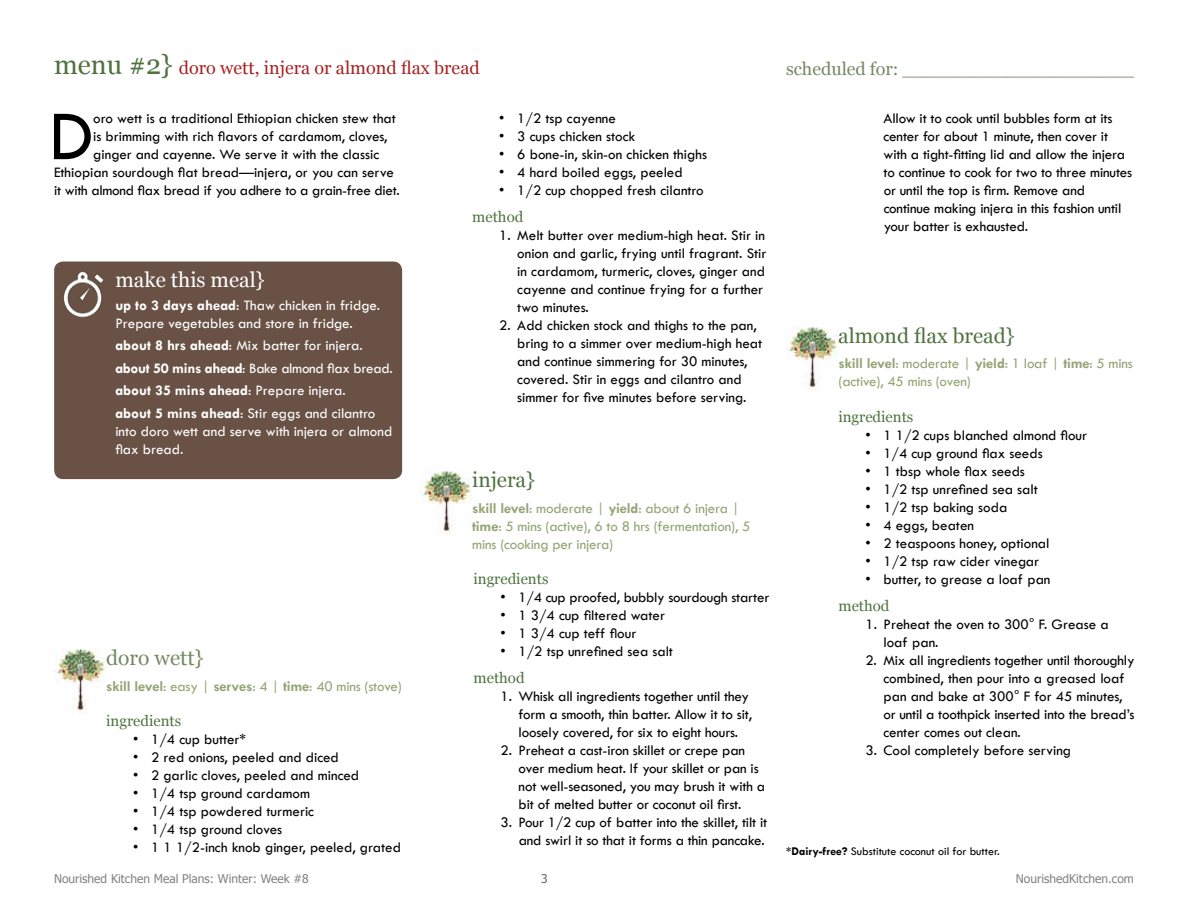
<style>
.page{position:relative;width:1188px;height:918px;background:#fff}
.page>*{position:absolute;margin:0;border:0;box-sizing:border-box;transform-origin:0 0}
.t1{font:72.9px "Tw Cen";color:#000}
.t2{font:21px "Georgia";color:#50723f}
.t3{font:21px "Georgia";color:#fff}
.t4{font:21px "Georgia";color:#748a63}
.t5{font:18px "Georgia";color:#a72123}
.t6{font:18px "Georgia";color:#748a63}
.t7{font:15px/18px "Tw Cen";color:#000}
.t8{font:15px/22.5px "Tw Cen";color:#fff}
.t9{font:15px/18px "Tw Cen";letter-spacing:-.01em;color:#94a575}
.t10{font:15px "Georgia";color:#50723f}
.t11{font:15px "Tw Cen";letter-spacing:-.02em;color:#000}
.t12{font:12px "Tahoma";color:#808285}
.t13{font:12px "Tw Cen";color:#000}
.t14{font:12px "Tahoma";color:#636466}
.s1{font-size:27px;color:#50723f}
.s2{font-weight:700}
</style>
<div class="page">
<div style="left:54px;top:262px;width:348px;height:217px;background:#695245;border-radius:9px"></div>
<img style="left:54px;top:266px;width:50px;height:63px">
<img style="left:54px;top:650px;width:52px;height:63px">
<img style="left:420px;top:471px;width:52px;height:64px">
<img style="left:786px;top:327px;width:52px;height:64px">
<p class="t5" style="left:54px;top:57px;width:427px"><span class="s1">menu #2}</span> doro wett, injera or almond flax bread</p>
<h1 class="t1" style="left:49px;top:92px;width:46px">D</h1>
<p class="t7" style="left:93px;top:109px;width:304px">oro wett is a traditional Ethiopian chicken stew that</p>
<p class="t7" style="left:93px;top:127px;width:296px">is brimming with rich flavors of cardamom, cloves,</p>
<p class="t7" style="left:93px;top:145px;width:288px">ginger and cayenne. We serve it with the classic</p>
<p class="t7" style="left:54px;top:163px;width:341px">Ethiopian sourdough flat bread—injera, or you can serve</p>
<p class="t11" style="left:54px;top:181px;width:347px">it with almond flax bread if you adhere to a grain-free diet.</p>
<h2 class="t3" style="left:115px;top:267px;width:151px">make this meal}</h2>
<p class="t8" style="left:115px;top:296px;width:266px;line-height:18px"><span class="s2">up to 3 days ahead</span>: Thaw chicken in fridge.<br>Prepare vegetables and store in fridge.</p>
<p class="t8" style="left:115px;top:334px;width:279px"><span class="s2">about 8 hrs ahead</span>: Mix batter for injera. <span class="s2">about 50 mins ahead</span>: Bake almond flax bread. <span class="s2">about 35 mins ahead</span>: Prepare injera.<br><span class="s2">about 5 mins ahead</span>: Stir eggs and cilantro</p>
<p class="t8" style="left:115px;top:422px;width:278px;line-height:18px">into doro wett and serve with injera or almond flax bread.</p>
<h2 class="t4" style="left:106px;top:645px;width:99px">doro wett}</h2>
<p class="t9" style="left:106px;top:677px;width:297px"><span class="s2">skill level</span>: easy | <span class="s2">serves</span>: 4 | <span class="s2">time</span>: 40 mins (stove)</p>
<p class="t10" style="left:106px;top:712px;width:77px">ingredients</p>
<p class="t7" style="left:133px;top:730px;width:115px">• 1/4 cup butter*</p>
<p class="t7" style="left:133px;top:748px;width:207px">• 2 red onions, peeled and diced</p>
<p class="t7" style="left:133px;top:766px;width:228px">• 2 garlic cloves, peeled and minced</p>
<p class="t7" style="left:133px;top:784px;width:178px">• 1/4 tsp ground cardamom</p>
<p class="t7" style="left:133px;top:802px;width:182px">• 1/4 tsp powdered turmeric</p>
<p class="t7" style="left:133px;top:820px;width:151px">• 1/4 tsp ground cloves</p>
<p class="t7" style="left:133px;top:838px;width:269px">• 1 1 1/2-inch knob ginger, peeled, grated</p>
<p class="t7" style="left:499px;top:109px;width:118px">• 1/2 tsp cayenne</p>
<p class="t7" style="left:499px;top:127px;width:138px">• 3 cups chicken stock</p>
<p class="t7" style="left:499px;top:145px;width:209px">• 6 bone-in, skin-on chicken thighs</p>
<p class="t7" style="left:499px;top:163px;width:185px">• 4 hard boiled eggs, peeled</p>
<p class="t7" style="left:499px;top:181px;width:206px">• 1/2 cup chopped fresh cilantro</p>
<p class="t10" style="left:472px;top:208px;width:53px">method</p>
<p class="t7" style="left:517px;top:226px;width:251px;text-indent:-18px">1. Melt butter over medium-high heat. Stir in onion and garlic, frying until fragrant. Stir in cardamom, turmeric, cloves, ginger and cayenne and continue frying for a further two minutes.</p>
<p class="t7" style="left:517px;top:316px;width:246px;text-indent:-18px">2. Add chicken stock and thighs to the pan, bring to a simmer over medium-high heat and continue simmering for 30 minutes, covered. Stir in eggs and cilantro and simmer for five minutes before serving.</p>
<h2 class="t2" style="left:472px;top:467px;width:65px">injera}</h2>
<p class="t9" style="left:472px;top:499px;width:280px"><span class="s2">skill level</span>: moderate | <span class="s2">yield</span>: about 6 injera | <span class="s2">time</span>: 5 mins (active), 6 to 8 hrs (fermentation), 5 mins (cooking per injera)</p>
<p class="t10" style="left:473px;top:570px;width:77px">ingredients</p>
<p class="t7" style="left:500px;top:588px;width:270px">• 1/4 cup proofed, bubbly sourdough starter</p>
<p class="t7" style="left:500px;top:606px;width:166px">• 1 3/4 cup filtered water</p>
<p class="t7" style="left:501px;top:624px;width:137px">• 1 3/4 cup teff flour</p>
<p class="t7" style="left:501px;top:642px;width:174px">• 1/2 tsp unrefined sea salt</p>
<p class="t10" style="left:474px;top:669px;width:53px">method</p>
<p class="t7" style="left:519px;top:687px;width:235px;text-indent:-18px">1. Whisk all ingredients together until they form a smooth, thin batter. Allow it to sit, loosely covered, for six to eight hours.</p>
<p class="t7" style="left:519px;top:741px;width:248px;text-indent:-18px">2. Preheat a cast-iron skillet or crepe pan over medium heat. If your skillet or pan is not well-seasoned, you may brush it with a bit of melted butter or coconut oil first.</p>
<p class="t7" style="left:501px;top:813px;width:268px;text-align:right">3. Pour 1/2 cup of batter into the skillet, tilt it and swirl it so that it forms a thin pancake.</p>
<p class="t6" style="left:786px;top:58px;width:349px">scheduled for: ____________________</p>
<p class="t7" style="left:884px;top:109px;width:250px">Allow it to cook until bubbles form at its center for about 1 minute, then cover it with a tight-fitting lid and allow the injera to continue to cook for two to three minutes or until the top is firm. Remove and continue making injera in this fashion until your batter is exhausted.</p>
<h2 class="t2" style="left:838px;top:323px;width:178px">almond flax bread}</h2>
<p class="t9" style="left:839px;top:355px;width:296px"><span class="s2">skill level</span>: moderate | <span class="s2">yield</span>: 1 loaf | <span class="s2">time</span>: 5 mins (active), 45 mins (oven)</p>
<p class="t10" style="left:838px;top:408px;width:77px">ingredients</p>
<p class="t7" style="left:865px;top:426px;width:223px">• 1 1/2 cups blanched almond flour</p>
<p class="t7" style="left:865px;top:444px;width:179px">• 1/4 cup ground flax seeds</p>
<p class="t7" style="left:865px;top:462px;width:161px">• 1 tbsp whole flax seeds</p>
<p class="t7" style="left:865px;top:480px;width:174px">• 1/2 tsp unrefined sea salt</p>
<p class="t7" style="left:865px;top:498px;width:143px">• 1/2 tsp baking soda</p>
<p class="t7" style="left:865px;top:516px;width:110px">• 4 eggs, beaten</p>
<p class="t7" style="left:865px;top:534px;width:186px">• 2 teaspoons honey, optional</p>
<p class="t7" style="left:865px;top:552px;width:175px">• 1/2 tsp raw cider vinegar</p>
<p class="t7" style="left:866px;top:570px;width:187px">• butter, to grease a loaf pan</p>
<p class="t10" style="left:839px;top:597px;width:53px">method</p>
<p class="t7" style="left:884px;top:615px;width:227px;text-indent:-18px">1. Preheat the oven to 300° F. Grease a loaf pan.</p>
<p class="t7" style="left:883px;top:651px;width:253px;text-indent:-18px">2. Mix all ingredients together until thoroughly combined, then pour into a greased loaf pan and bake at 300° F for 45 minutes, or until a toothpick inserted into the bread’s center comes out clean.</p>
<p class="t7" style="left:865px;top:741px;width:207px">3. Cool completely before serving</p>
<p class="t13" style="left:786px;top:844px;width:215px"><span class="s2">*Dairy-free?</span> Substitute coconut oil for butter.</p>
<p class="t12" style="left:54px;top:871px;width:256px">Nourished Kitchen Meal Plans: Winter: Week #8</p>
<p class="t14" style="left:541px;top:871px;width:8px">3</p>
<p class="t12" style="left:1016px;top:871px;width:120px">NourishedKitchen.com</p>
</div>
